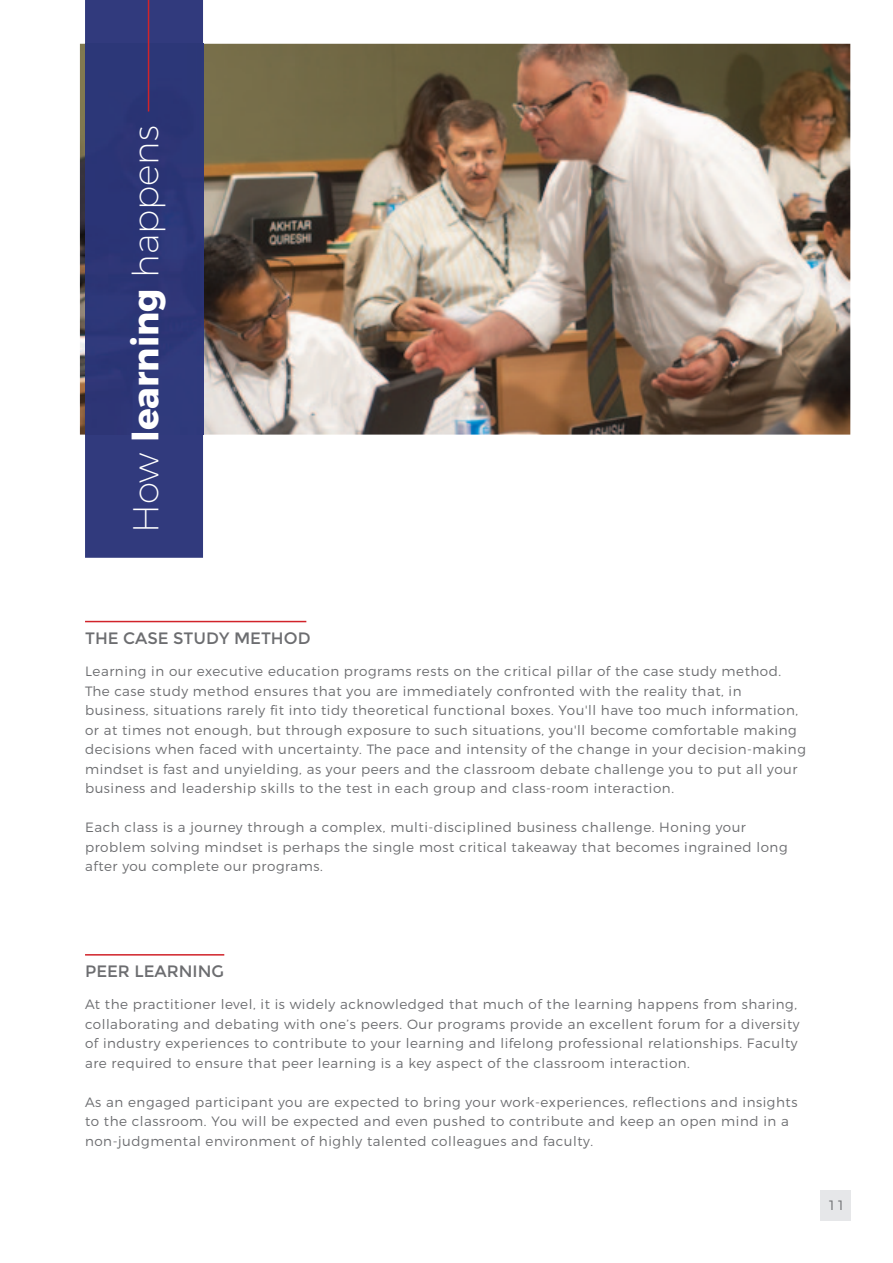
<style>
.page{position:relative;width:893px;height:1263px;background:#fff}
.page>*{position:absolute;margin:0;border:0;box-sizing:border-box;transform-origin:0 0}
.t1{font:200 36px "Montserrat";color:#fff}
.t2{font:16.5px "Montserrat";color:#6c6d70}
.t3{font:300 13.5px/19.5px "Montserrat";letter-spacing:.04em;color:#6c6d70}
.s1{font-weight:700}
</style>
<div class="page">
<hr style="left:85px;top:621px;width:221px;height:1px;background:#d1232a">
<hr style="left:85px;top:954px;width:139px;height:1px;background:#d1232a">
<div style="left:820px;top:1190px;width:30px;height:30px;background:#e6e7e9"></div>
<img style="left:80px;top:44px;width:770px;height:391px">
<div style="left:85px;top:0;width:118px;height:558px;background:#313a7d"></div>
<div style="left:85px;top:44px;width:118px;height:391px;background:#2c3677"></div>
<hr style="left:148px;top:0;width:1px;height:112px;background:#d1232a">
<h1 class="t1" style="left:124px;top:533px;width:409px;rotate:-90deg">How <span class="s1">learning</span> happens</h1>
<p class="t2" style="left:85px;top:628px;width:227px">THE CASE STUDY METHOD</p>
<p class="t3" style="left:85px;top:661px;width:722px">Learning in our executive education programs rests on the critical pillar of the case study method.<br>The case study method ensures that you are immediately confronted with the reality that, in business, situations rarely fit into tidy theoretical functional boxes. You'll have too much information, or at times not enough, but through exposure to such situations, you'll become comfortable making decisions when faced with uncertainty. The pace and intensity of the change in your decision-making mindset is fast and unyielding, as your peers and the classroom debate challenge you to put all your business and leadership skills to the test in each group and class-room interaction.</p>
<p class="t3" style="left:85px;top:817px;width:704px">Each class is a journey through a complex, multi-disciplined business challenge. Honing your problem solving mindset is perhaps the single most critical takeaway that becomes ingrained long after you complete our programs.</p>
<p class="t2" style="left:85px;top:961px;width:141px">PEER LEARNING</p>
<p class="t3" style="left:85px;top:995px;width:716px">At the practitioner level, it is widely acknowledged that much of the learning happens from sharing, collaborating and debating with one’s peers. Our programs provide an excellent forum for a diversity of industry experiences to contribute to your learning and lifelong professional relationships. Faculty are required to ensure that peer learning is a key aspect of the classroom interaction.</p>
<p class="t3" style="left:85px;top:1092px;width:714px">As an engaged participant you are expected to bring your work-experiences, reflections and insights to the classroom. You will be expected and even pushed to contribute and keep an open mind in a non-judgmental environment of highly talented colleagues and faculty.</p>
<p class="t3" style="left:828px;top:1195px;width:19px">11</p>
</div>
